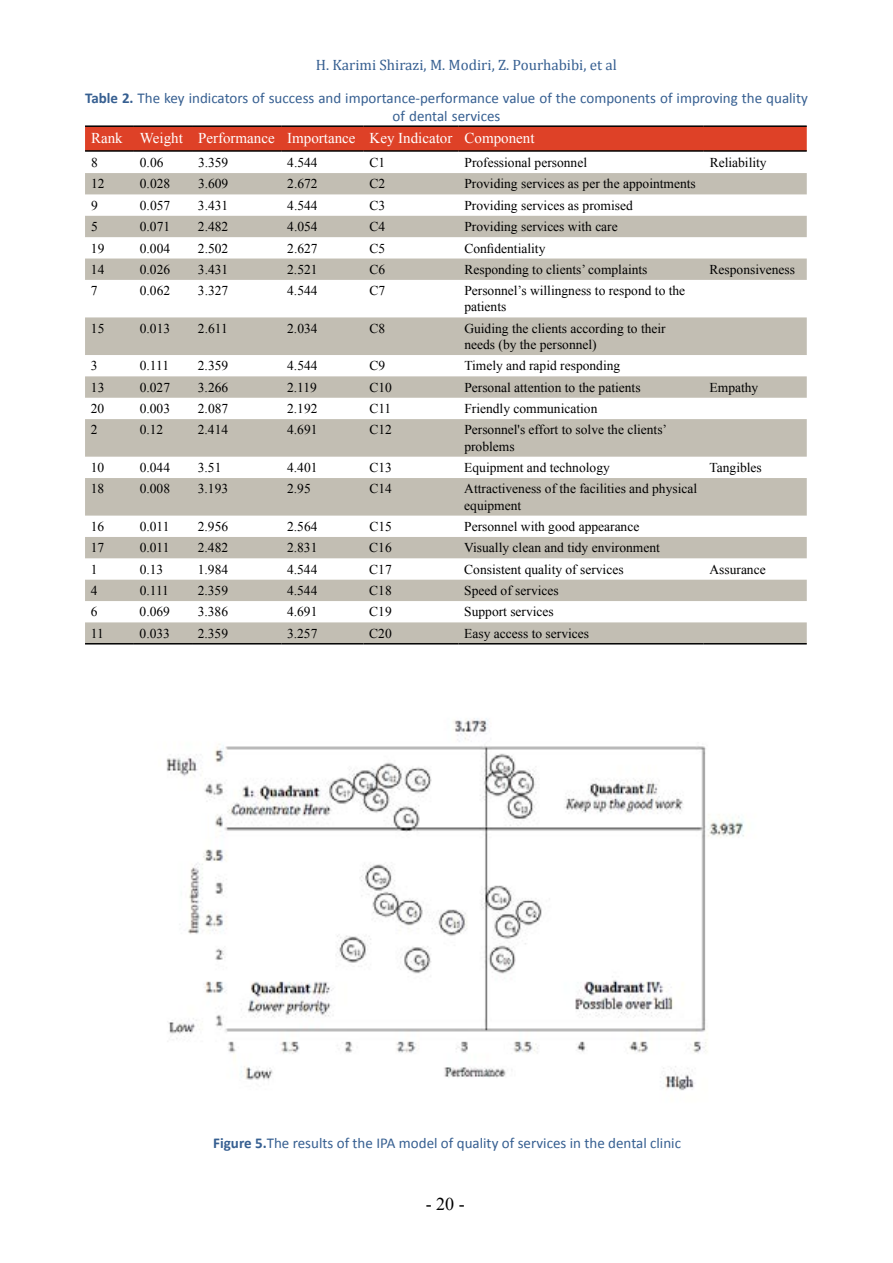
<style>
.page{position:relative;width:893px;height:1263px;background:#fff}
.page>*{position:absolute;margin:0;border:0;box-sizing:border-box;transform-origin:0 0}
.t1{font:18px "Times New Roman";color:#000}
.t2{font:15px/18px "Calibri";color:#365f91;text-align:center}
.t3{font:15px "Times New Roman";color:#fff}
.t4{font:15px "Cambria";color:#365f91}
.t5{font:13.5px/16.2px "Times New Roman";color:#000}
.s1{font-weight:700}
</style>
<div class="page">
<div style="left:85px;top:127px;width:722px;height:23px;background:#de4127"></div>
<svg style="left:85px;top:173px;width:722px;height:470px;fill:#c2beb3"></svg>
<hr style="left:85px;top:125px;width:49px;height:2px;background:#000">
<hr style="left:134px;top:125px;width:58px;height:2px;background:#000">
<hr style="left:192px;top:125px;width:89px;height:2px;background:#000">
<hr style="left:281px;top:125px;width:83px;height:2px;background:#000">
<hr style="left:364px;top:125px;width:94px;height:2px;background:#000">
<hr style="left:458px;top:125px;width:246px;height:2px;background:#000">
<hr style="left:704px;top:125px;width:103px;height:2px;background:#000">
<hr style="left:85px;top:150px;width:49px;height:2px;background:#000">
<hr style="left:134px;top:150px;width:58px;height:2px;background:#000">
<hr style="left:192px;top:150px;width:89px;height:2px;background:#000">
<hr style="left:281px;top:150px;width:83px;height:2px;background:#000">
<hr style="left:364px;top:150px;width:94px;height:2px;background:#000">
<hr style="left:458px;top:150px;width:246px;height:2px;background:#000">
<hr style="left:704px;top:150px;width:103px;height:2px;background:#000">
<hr style="left:85px;top:643px;width:49px;height:1px;background:#000">
<hr style="left:134px;top:643px;width:58px;height:1px;background:#000">
<hr style="left:192px;top:643px;width:89px;height:1px;background:#000">
<hr style="left:281px;top:643px;width:83px;height:1px;background:#000">
<hr style="left:364px;top:643px;width:94px;height:1px;background:#000">
<hr style="left:458px;top:643px;width:246px;height:1px;background:#000">
<hr style="left:704px;top:643px;width:103px;height:1px;background:#000">
<img style="left:166px;top:718px;width:578px;height:373px">
<p class="t4" style="left:316px;top:56px;width:303px">H. Karimi Shirazi, M. Modiri, Z. Pourhabibi, et al</p>
<p class="t2" style="left:85px;top:89px;width:724px"><span class="s1">Table 2.</span> The key indicators of success and importance-performance value of the components of improving the quality of dental services</p>
<p class="t3" style="left:91px;top:127px;width:445px">Rank Weight Performance Importance Key Indicator Component</p>
<p class="t5" style="left:91px;top:154px;width:8px">8</p>
<p class="t5" style="left:140px;top:154px;width:25px">0.06</p>
<p class="t5" style="left:198px;top:154px;width:32px">3.359</p>
<p class="t5" style="left:287px;top:154px;width:32px">4.544</p>
<p class="t5" style="left:369px;top:154px;width:17px">C1</p>
<p class="t5" style="left:464px;top:154px;width:124px">Professional personnel</p>
<p class="t5" style="left:710px;top:154px;width:59px">Reliability</p>
<p class="t5" style="left:91px;top:176px;width:15px">12</p>
<p class="t5" style="left:140px;top:176px;width:32px">0.028</p>
<p class="t5" style="left:198px;top:176px;width:32px">3.609</p>
<p class="t5" style="left:287px;top:176px;width:32px">2.672</p>
<p class="t5" style="left:369px;top:176px;width:17px">C2</p>
<p class="t5" style="left:464px;top:176px;width:233px">Providing services as per the appointments</p>
<p class="t5" style="left:91px;top:197px;width:8px">9</p>
<p class="t5" style="left:140px;top:197px;width:32px">0.057</p>
<p class="t5" style="left:198px;top:197px;width:32px">3.431</p>
<p class="t5" style="left:287px;top:197px;width:32px">4.544</p>
<p class="t5" style="left:369px;top:197px;width:17px">C3</p>
<p class="t5" style="left:464px;top:197px;width:170px">Providing services as promised</p>
<p class="t5" style="left:91px;top:218px;width:8px">5</p>
<p class="t5" style="left:140px;top:218px;width:32px">0.071</p>
<p class="t5" style="left:198px;top:218px;width:32px">2.482</p>
<p class="t5" style="left:287px;top:218px;width:32px">4.054</p>
<p class="t5" style="left:369px;top:218px;width:17px">C4</p>
<p class="t5" style="left:464px;top:218px;width:155px">Providing services with care</p>
<p class="t5" style="left:91px;top:240px;width:15px">19</p>
<p class="t5" style="left:140px;top:240px;width:32px">0.004</p>
<p class="t5" style="left:198px;top:240px;width:32px">2.502</p>
<p class="t5" style="left:287px;top:240px;width:32px">2.627</p>
<p class="t5" style="left:369px;top:240px;width:17px">C5</p>
<p class="t5" style="left:464px;top:240px;width:83px">Confidentiality</p>
<p class="t5" style="left:91px;top:261px;width:15px">14</p>
<p class="t5" style="left:140px;top:261px;width:32px">0.026</p>
<p class="t5" style="left:198px;top:261px;width:32px">3.431</p>
<p class="t5" style="left:287px;top:261px;width:32px">2.521</p>
<p class="t5" style="left:369px;top:261px;width:17px">C6</p>
<p class="t5" style="left:464px;top:261px;width:185px">Responding to clients’ complaints</p>
<p class="t5" style="left:710px;top:261px;width:87px">Responsiveness</p>
<p class="t5" style="left:91px;top:282px;width:8px">7</p>
<p class="t5" style="left:140px;top:282px;width:32px">0.062</p>
<p class="t5" style="left:198px;top:282px;width:32px">3.327</p>
<p class="t5" style="left:287px;top:282px;width:32px">4.544</p>
<p class="t5" style="left:369px;top:282px;width:17px">C7</p>
<p class="t5" style="left:464px;top:282px;width:222px">Personnel’s willingness to respond to the patients</p>
<p class="t5" style="left:91px;top:320px;width:15px">15</p>
<p class="t5" style="left:140px;top:320px;width:32px">0.013</p>
<p class="t5" style="left:198px;top:320px;width:31px">2.611</p>
<p class="t5" style="left:287px;top:320px;width:32px">2.034</p>
<p class="t5" style="left:369px;top:320px;width:17px">C8</p>
<p class="t5" style="left:464px;top:320px;width:203px">Guiding the clients according to their needs (by the personnel)</p>
<p class="t5" style="left:91px;top:357px;width:8px">3</p>
<p class="t5" style="left:140px;top:357px;width:31px">0.111</p>
<p class="t5" style="left:198px;top:357px;width:32px">2.359</p>
<p class="t5" style="left:287px;top:357px;width:32px">4.544</p>
<p class="t5" style="left:369px;top:357px;width:17px">C9</p>
<p class="t5" style="left:464px;top:357px;width:157px">Timely and rapid responding</p>
<p class="t5" style="left:91px;top:379px;width:15px">13</p>
<p class="t5" style="left:140px;top:379px;width:32px">0.027</p>
<p class="t5" style="left:198px;top:379px;width:32px">3.266</p>
<p class="t5" style="left:287px;top:379px;width:31px">2.119</p>
<p class="t5" style="left:369px;top:379px;width:24px">C10</p>
<p class="t5" style="left:464px;top:379px;width:178px">Personal attention to the patients</p>
<p class="t5" style="left:710px;top:379px;width:50px">Empathy</p>
<p class="t5" style="left:91px;top:400px;width:15px">20</p>
<p class="t5" style="left:140px;top:400px;width:32px">0.003</p>
<p class="t5" style="left:198px;top:400px;width:32px">2.087</p>
<p class="t5" style="left:287px;top:400px;width:32px">2.192</p>
<p class="t5" style="left:369px;top:400px;width:24px">C11</p>
<p class="t5" style="left:464px;top:400px;width:135px">Friendly communication</p>
<p class="t5" style="left:91px;top:422px;width:8px">2</p>
<p class="t5" style="left:140px;top:422px;width:25px">0.12</p>
<p class="t5" style="left:198px;top:422px;width:32px">2.414</p>
<p class="t5" style="left:287px;top:422px;width:32px">4.691</p>
<p class="t5" style="left:369px;top:422px;width:24px">C12</p>
<p class="t5" style="left:464px;top:422px;width:204px">Personnel's effort to solve the clients’ problems</p>
<p class="t5" style="left:91px;top:459px;width:15px">10</p>
<p class="t5" style="left:140px;top:459px;width:32px">0.044</p>
<p class="t5" style="left:198px;top:459px;width:25px">3.51</p>
<p class="t5" style="left:287px;top:459px;width:32px">4.401</p>
<p class="t5" style="left:369px;top:459px;width:24px">C13</p>
<p class="t5" style="left:464px;top:459px;width:147px">Equipment and technology</p>
<p class="t5" style="left:709px;top:459px;width:54px">Tangibles</p>
<p class="t5" style="left:91px;top:480px;width:15px">18</p>
<p class="t5" style="left:140px;top:480px;width:32px">0.008</p>
<p class="t5" style="left:198px;top:480px;width:32px">3.193</p>
<p class="t5" style="left:287px;top:480px;width:25px">2.95</p>
<p class="t5" style="left:369px;top:480px;width:24px">C14</p>
<p class="t5" style="left:464px;top:480px;width:234px">Attractiveness of the facilities and physical equipment</p>
<p class="t5" style="left:91px;top:518px;width:15px">16</p>
<p class="t5" style="left:140px;top:518px;width:31px">0.011</p>
<p class="t5" style="left:198px;top:518px;width:32px">2.956</p>
<p class="t5" style="left:287px;top:518px;width:32px">2.564</p>
<p class="t5" style="left:369px;top:518px;width:24px">C15</p>
<p class="t5" style="left:464px;top:518px;width:177px">Personnel with good appearance</p>
<p class="t5" style="left:91px;top:539px;width:15px">17</p>
<p class="t5" style="left:140px;top:539px;width:31px">0.011</p>
<p class="t5" style="left:198px;top:539px;width:32px">2.482</p>
<p class="t5" style="left:287px;top:539px;width:32px">2.831</p>
<p class="t5" style="left:369px;top:539px;width:24px">C16</p>
<p class="t5" style="left:464px;top:539px;width:197px">Visually clean and tidy environment</p>
<p class="t5" style="left:91px;top:561px;width:8px">1</p>
<p class="t5" style="left:140px;top:561px;width:25px">0.13</p>
<p class="t5" style="left:198px;top:561px;width:32px">1.984</p>
<p class="t5" style="left:287px;top:561px;width:32px">4.544</p>
<p class="t5" style="left:369px;top:561px;width:24px">C17</p>
<p class="t5" style="left:464px;top:561px;width:161px">Consistent quality of services</p>
<p class="t5" style="left:709px;top:561px;width:58px">Assurance</p>
<p class="t5" style="left:91px;top:582px;width:8px">4</p>
<p class="t5" style="left:140px;top:582px;width:31px">0.111</p>
<p class="t5" style="left:198px;top:582px;width:32px">2.359</p>
<p class="t5" style="left:287px;top:582px;width:32px">4.544</p>
<p class="t5" style="left:369px;top:582px;width:24px">C18</p>
<p class="t5" style="left:464px;top:582px;width:96px">Speed of services</p>
<p class="t5" style="left:91px;top:603px;width:8px">6</p>
<p class="t5" style="left:140px;top:603px;width:32px">0.069</p>
<p class="t5" style="left:198px;top:603px;width:32px">3.386</p>
<p class="t5" style="left:287px;top:603px;width:32px">4.691</p>
<p class="t5" style="left:369px;top:603px;width:24px">C19</p>
<p class="t5" style="left:464px;top:603px;width:91px">Support services</p>
<p class="t5" style="left:91px;top:625px;width:15px">11</p>
<p class="t5" style="left:140px;top:625px;width:32px">0.033</p>
<p class="t5" style="left:198px;top:625px;width:32px">2.359</p>
<p class="t5" style="left:287px;top:625px;width:32px">3.257</p>
<p class="t5" style="left:369px;top:625px;width:24px">C20</p>
<p class="t5" style="left:464px;top:625px;width:126px">Easy access to services</p>
<p class="t2" style="left:213px;top:1134px;width:469px"><span class="s1">Figure 5.</span>The results of the IPA model of quality of services in the dental clinic</p>
<h1 class="t1" style="left:426px;top:1191px;width:40px">- 20 -</h1>
</div>
